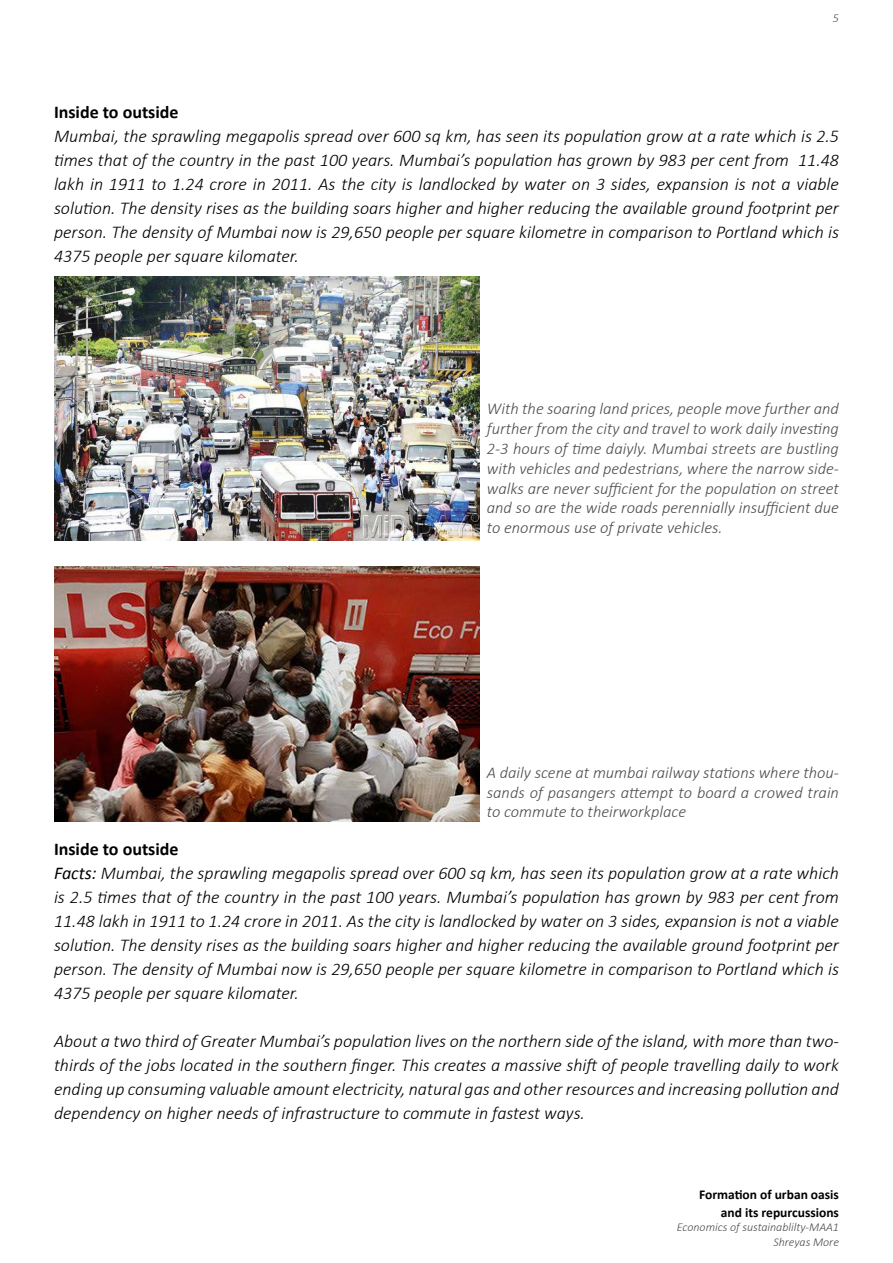
<style>
.page{position:relative;width:893px;height:1263px;background:#fff}
.page>*{position:absolute;margin:0;border:0;box-sizing:border-box;transform-origin:0 0}
.t1{font:italic 300 18px/24px "Calibri";color:#000;text-align:justify}
.t2{font:700 18px "Calibri";color:#000}
.t3{font:italic 300 16.5px/19.8px "Calibri";color:#4d4d4f;text-align:justify}
.t4{font:700 13.5px/18px "Calibri";color:#000;text-align:right}
.t5{font:italic 300 12px/14.4px "Calibri";color:#4d4d4f;text-align:right}
.s1{font-weight:700;font-style:normal}
.s2{font-weight:400}
</style>
<div class="page">
<img style="left:54px;top:276px;width:425px;height:265px">
<img style="left:54px;top:567px;width:425px;height:255px">
<p class="t5" style="left:833px;top:11px;width:8px">5</p>
<p class="t2" style="left:54px;top:101px;width:126px">Inside to outside</p>
<p class="t1" style="left:54px;top:124px;width:786px">Mumbai, the sprawling megapolis spread over 600 sq km, has seen its population grow at a rate which is 2.5 times that of the country in the past 100 years. Mumbai’s population has grown by 983 per cent from 11.48 lakh in 1911 to 1.24 crore in 2011. As the city is landlocked by water on 3 sides, expansion is not a viable solution. The density rises as the building soars higher and higher reducing the available ground footprint per person. The density of Mumbai now is 29,650 people per square kilometre in comparison to Portland which is 4375 people per square kilomater.</p>
<p class="t3" style="left:487px;top:399px;width:354px">With the soaring land prices, people move further and further from the city and travel to work daily investing 2-3 hours of time daiyly. Mumbai streets are bustling with vehicles and pedestrians, where the narrow side&shy;walks are never sufficient for the population on street and so are the wide roads perennially insufficient due to enormous use of private vehicles.</p>
<p class="t3" style="left:487px;top:762px;width:354px">A daily scene at mumbai railway stations where thou&shy;sands of pasangers attempt to board a crowed train to commute to theirworkplace</p>
<p class="t1" style="left:54px;top:837px;width:786px;text-align:left"><span class="s1">Inside to outside<br></span><span class="s2">Facts:</span> Mumbai, the sprawling megapolis spread over 600 sq km, has seen its population grow at a rate which is 2.5 times that of the country in the past 100 years. Mumbai’s population has grown by 983 per cent from 11.48 lakh in 1911 to 1.24 crore in 2011. As the city is landlocked by water on 3 sides, expansion is not a viable solution. The density rises as the building soars higher and higher reducing the available ground footprint per person. The density of Mumbai now is 29,650 people per square kilometre in comparison to Portland which is 4375 people per square kilomater.</p>
<p class="t1" style="left:54px;top:1029px;width:786px">About a two third of Greater Mumbai’s population lives on the northern side of the island, with more than two&shy;thirds of the jobs located in the southern finger. This creates a massive shift of people travelling daily to work ending up consuming valuable amount electricity, natural gas and other resources and increasing pollution and dependency on higher needs of infrastructure to commute in fastest ways.</p>
<p class="t4" style="left:699px;top:1185px;width:141px">Formation of urban oasis and its repurcussions</p>
<p class="t5" style="left:677px;top:1220px;width:164px">Economics of sustainablilty-MAA1<br>Shreyas More</p>
</div>
